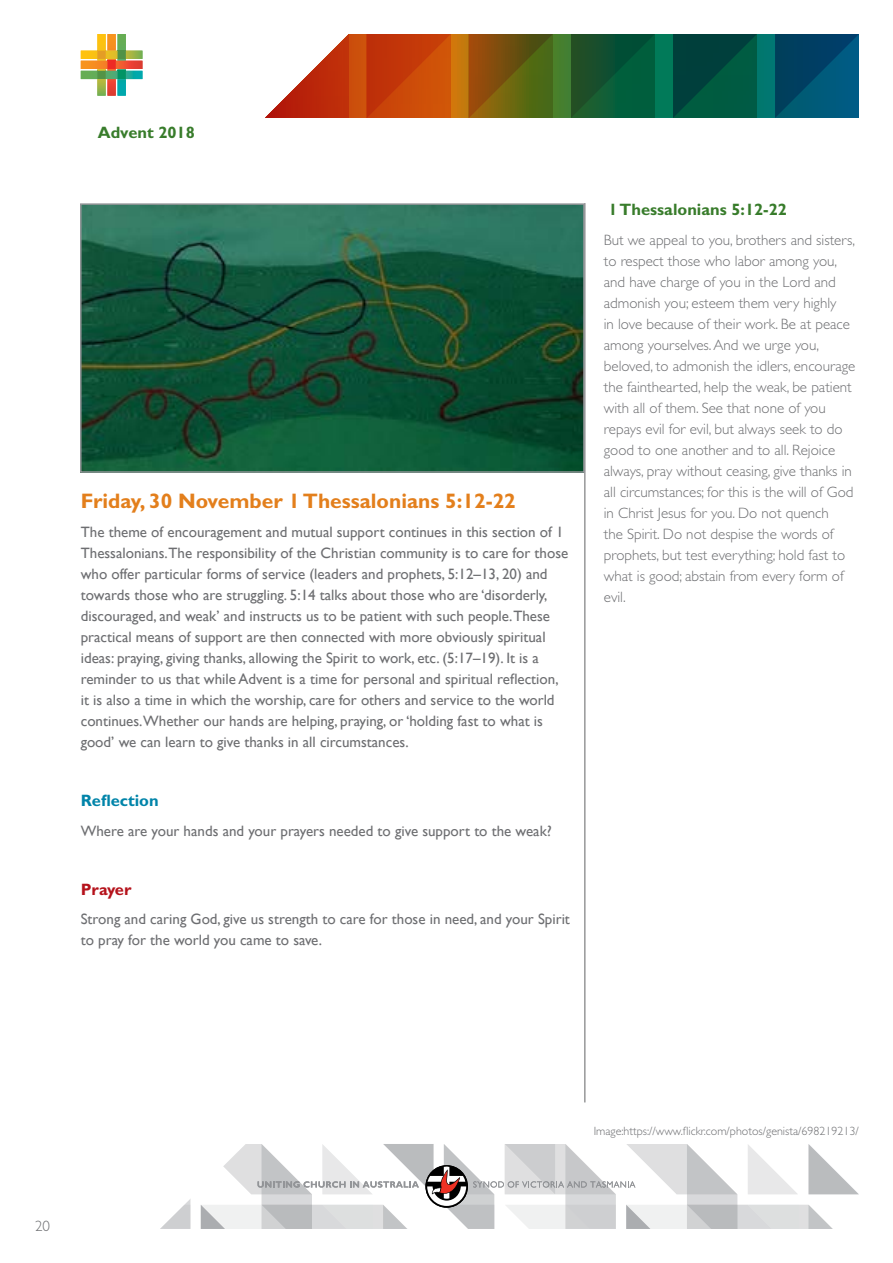
<style>
.page{position:relative;width:893px;height:1263px;background:#fff}
.page>*{position:absolute;margin:0;border:0;box-sizing:border-box;transform-origin:0 0}
.t1{font:700 21px "Gill Sans Std";color:#e37f1c}
.t2{font:700 16.5px "Gill Sans Std";color:#387c2b}
.t3{font:700 16.5px "Gill Sans Std";color:#0084a9}
.t4{font:700 16.5px "Gill Sans Std";color:#b5121b}
.t5{font:15px/21px "Gill Sans";color:#6d6e71}
.t6{font:300 15px/21px "Gill Sans Std";color:#6d6e71}
.t7{font:300 12px "Gill Sans Std";color:#6d6e71}
</style>
<div class="page">
<hr style="left:585px;top:203px;width:1px;height:899px;background:#636466">
<svg style="left:265px;top:34px;width:510px;height:84px"></svg>
<svg style="left:469px;top:34px;width:84px;height:84px"></svg>
<svg style="left:571px;top:34px;width:84px;height:84px"></svg>
<svg style="left:673px;top:34px;width:84px;height:84px"></svg>
<svg style="left:775px;top:34px;width:84px;height:84px"></svg>
<svg style="left:367px;top:34px;width:84px;height:84px"></svg>
<svg style="left:81px;top:34px;width:61px;height:62px"></svg>
<svg style="left:160px;top:1199px;width:30px;height:30px"></svg>
<svg style="left:201px;top:1144px;width:658px;height:85px"></svg>
<img style="left:83px;top:206px;width:499px;height:264px">
<div style="left:80px;top:203px;width:505px;height:270px;border:2px solid #939598"></div>
<p class="t2" style="left:98px;top:122px;width:99px">Advent 2018</p>
<h1 class="t1" style="left:81px;top:488px;width:437px">Friday, 30 November 1 Thessalonians 5:12-22</h1>
<p class="t5" style="left:81px;top:522px;width:489px">The theme of encouragement and mutual support continues in this section of 1<br>Thessalonians.The responsibility of the Christian community is to care for those who offer particular forms of service (leaders and prophets, 5:12–13, 20) and towards those who are struggling. 5:14 talks about those who are ‘disorderly, discouraged, and weak’ and instructs us to be patient with such people.These practical means of support are then connected with more obviously spiritual ideas: praying, giving thanks, allowing the Spirit to work, etc. (5:17–19). It is a reminder to us that while Advent is a time for personal and spiritual reflection, it is also a time in which the worship, care for others and service to the world continues.Whether our hands are helping, praying, or ‘holding fast to what is good’ we can learn to give thanks in all circumstances.</p>
<p class="t3" style="left:81px;top:791px;width:79px">Reflection</p>
<p class="t5" style="left:81px;top:820px;width:473px">Where are your hands and your prayers needed to give support to the weak?</p>
<p class="t4" style="left:81px;top:879px;width:52px">Prayer</p>
<p class="t5" style="left:81px;top:909px;width:491px">Strong and caring God, give us strength to care for those in need, and your Spirit to pray for the world you came to save.</p>
<p class="t2" style="left:608px;top:200px;width:180px">1 Thessalonians 5:12-22</p>
<p class="t6" style="left:604px;top:229px;width:253px">But we appeal to you, brothers and sisters, to respect those who labor among you, and have charge of you in the Lord and admonish you; esteem them very highly<br>in love because of their work. Be at peace among yourselves. And we urge you, beloved, to admonish the idlers, encourage the fainthearted, help the weak, be patient with all of them. See that none of you repays evil for evil, but always seek to do good to one another and to all. Rejoice always, pray without ceasing, give thanks in all circumstances; for this is the will of God in Christ Jesus for you. Do not quench<br>the Spirit. Do not despise the words of prophets, but test everything; hold fast to what is good; abstain from every form of evil.</p>
<p class="t6" style="left:35px;top:1215px;width:16px">20</p>
<p class="t7" style="left:594px;top:1124px;width:267px">Image:https://www.flickr.com/photos/genista/698219213/</p>
</div>
